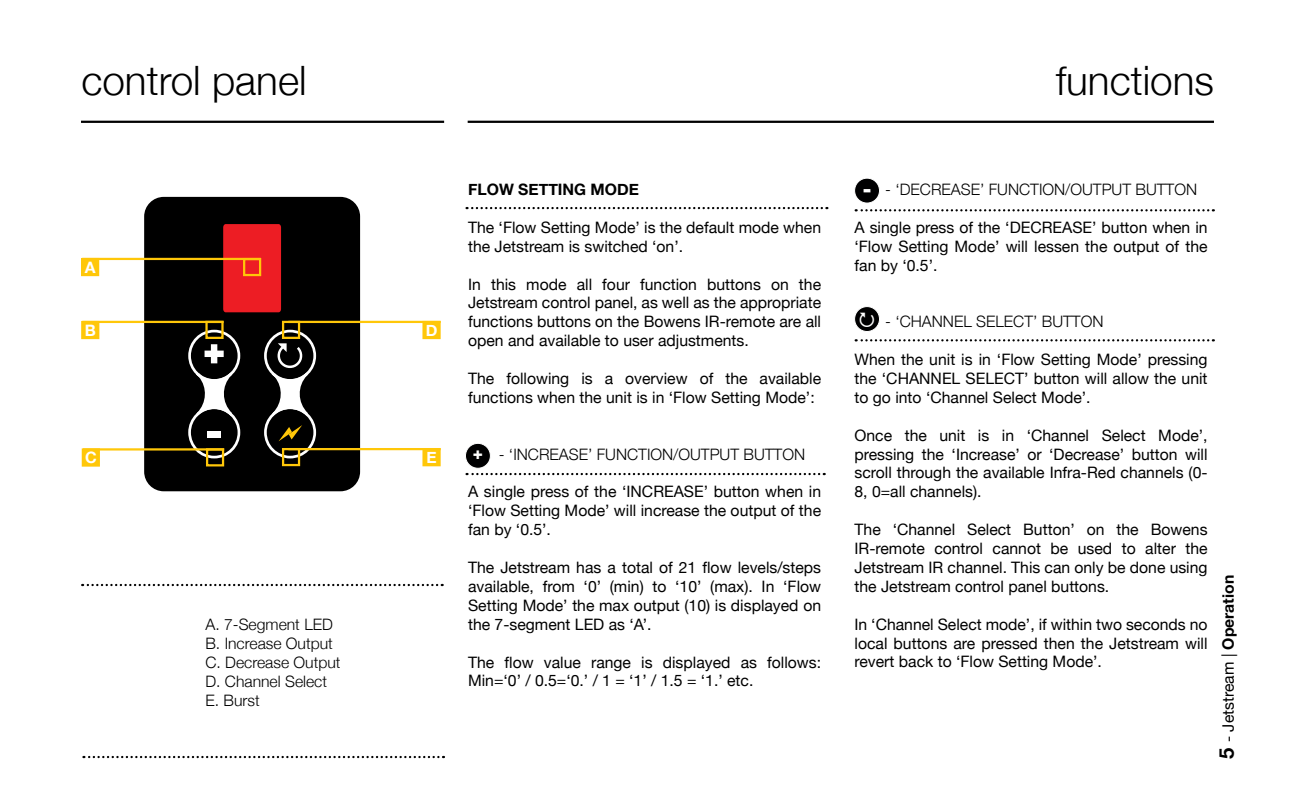
<style>
.page{position:relative;width:1295px;height:810px;background:#fff}
.page>*{position:absolute;margin:0;border:0;box-sizing:border-box;transform-origin:0 0}
.t1{font:300 40.5px "Helvetica Neue";color:#000}
.t2{font:900 condensed 21.82px "Helvetica Neue";color:#fff}
.t3{font:900 condensed 16.88px "Helvetica Neue";color:#fff}
.t4{font:15.75px/18.9px "Helvetica Neue";color:#000;text-align:justify}
.t5{font:300 15.75px/18.9px "Helvetica Neue";color:#000}
.t6{font:700 15.75px "Helvetica Neue";color:#000}
.t7{font:700 15.75px "Helvetica Neue";color:#fff}
.s1{font-weight:700;font-size:20.25px}
.s2{font-weight:700}
</style>
<div class="page">
<hr style="left:81px;top:121px;width:363px;height:2px;background:#000">
<div style="left:144px;top:197px;width:216px;height:294px;background:#000;border-radius:20px"></div>
<div style="left:188px;top:330px;width:52px;height:52px;border:3px solid #fff;border-radius:50%"></div>
<div style="left:188px;top:406px;width:52px;height:52px;border:3px solid #fff;border-radius:50%"></div>
<svg style="left:205px;top:344px;width:19px;height:19px"></svg>
<div style="left:207px;top:431px;width:14px;height:7px;background:#fff"></div>
<svg style="left:193px;top:370px;width:42px;height:48px"></svg>
<div style="left:264px;top:330px;width:52px;height:52px;border:3px solid #fff;border-radius:50%"></div>
<div style="left:264px;top:406px;width:52px;height:52px;border:3px solid #fff;border-radius:50%"></div>
<div style="left:223px;top:224px;width:58px;height:88px;background:#ed1d24;border-radius:3px"></div>
<svg style="left:279px;top:425px;width:23px;height:16px"></svg>
<svg style="left:269px;top:343px;width:42px;height:75px"></svg>
<svg style="left:82px;top:584px;width:361px;height:2px"></svg>
<svg style="left:83px;top:756px;width:361px;height:2px"></svg>
<div style="left:282px;top:321px;width:18px;height:18px;border:2px solid #ffc709"></div>
<hr style="left:288px;top:321px;width:153px;height:2px;background:#ffc709">
<div style="left:422px;top:321px;width:19px;height:18px;background:#ffc709;border:2px solid #ffc709"></div>
<div style="left:282px;top:448px;width:18px;height:18px;border:2px solid #ffc709"></div>
<hr style="left:288px;top:448px;width:153px;height:2px;background:#ffc709">
<div style="left:422px;top:448px;width:19px;height:18px;background:#ffc709;border:2px solid #ffc709"></div>
<div style="left:205px;top:321px;width:19px;height:18px;border:2px solid #ffc709"></div>
<hr style="left:82px;top:321px;width:142px;height:2px;background:#ffc709">
<div style="left:81px;top:321px;width:18px;height:18px;background:#ffc709"></div>
<div style="left:206px;top:448px;width:18px;height:18px;border:2px solid #ffc709"></div>
<hr style="left:83px;top:448px;width:141px;height:3px;background:#ffc709">
<div style="left:82px;top:448px;width:18px;height:19px;background:#ffc709;border:2px solid #ffc709"></div>
<div style="left:243px;top:258px;width:18px;height:18px;border:2px solid #ffc709"></div>
<hr style="left:82px;top:258px;width:179px;height:2px;background:#ffc709">
<div style="left:81px;top:258px;width:18px;height:18px;background:#ffc709"></div>
<hr style="left:468px;top:121px;width:746px;height:2px;background:#000">
<svg style="left:466px;top:207px;width:361px;height:2px"></svg>
<svg style="left:855px;top:209px;width:359px;height:2px"></svg>
<svg style="left:466px;top:473px;width:359px;height:2px"></svg>
<div style="left:465px;top:443px;width:25px;height:25px;background:#000001;border-radius:50%"></div>
<div style="left:465px;top:443px;width:25px;height:25px;border:1px solid #fff;border-radius:50%"></div>
<div style="left:854px;top:178px;width:25px;height:25px;background:#000001;border-radius:50%"></div>
<div style="left:854px;top:178px;width:25px;height:25px;border:1px solid #fff;border-radius:50%"></div>
<svg style="left:855px;top:339px;width:359px;height:2px"></svg>
<div style="left:854px;top:307px;width:25px;height:25px;background:#000001;border-radius:50%"></div>
<div style="left:854px;top:307px;width:25px;height:25px;border:1px solid #fff;border-radius:50%"></div>
<h1 class="t1" style="left:81px;top:56px;width:227px">control panel</h1>
<p class="t7" style="left:85px;top:258px;width:12px">A</p>
<p class="t7" style="left:85px;top:321px;width:13px">B</p>
<p class="t7" style="left:85px;top:448px;width:13px">C</p>
<p class="t5" style="left:205px;top:615px;width:137px">A. 7-Segment LED<br>B. Increase Output<br>C. Decrease Output<br>D. Channel Select<br>E. Burst</p>
<h1 class="t1" style="left:1055px;top:56px;width:160px">functions</h1>
<p class="t7" style="left:426px;top:321px;width:13px">D</p>
<p class="t7" style="left:426px;top:448px;width:12px">E</p>
<p class="t6" style="left:468px;top:180px;width:172px">FLOW SETTING MODE</p>
<p class="t4" style="left:468px;top:218px;width:354px">The ‘Flow Setting Mode’ is the default mode when the Jetstream is switched ‘on’.</p>
<p class="t4" style="left:468px;top:274px;width:354px">In this mode all four function buttons on the Jetstream control panel, as well as the appropriate functions buttons on the Bowens IR-remote are all open and available to user adjustments.</p>
<p class="t4" style="left:468px;top:369px;width:354px">The following is a overview of the available functions when the unit is in ‘Flow Setting Mode’:</p>
<p class="t5" style="left:499px;top:444px;width:308px">- ‘INCREASE’ FUNCTION/OUTPUT BUTTON</p>
<p class="t4" style="left:468px;top:482px;width:354px">A single press of the ‘INCREASE’ button when in ‘Flow Setting Mode’ will increase the output of the fan by ‘0.5’.</p>
<p class="t4" style="left:468px;top:558px;width:354px">The Jetstream has a total of 21 flow levels/steps available, from ‘0’ (min) to ‘10’ (max). In ‘Flow Setting Mode’ the max output (10) is displayed on the 7-segment LED as ‘A’.</p>
<p class="t4" style="left:468px;top:652px;width:354px">The flow value range is displayed as follows:<br>Min=‘0’ / 0.5=‘0.’ / 1 = ‘1’ / 1.5 = ‘1.’ etc.</p>
<p class="t3" style="left:473px;top:443px;width:12px">+</p>
<p class="t5" style="left:885px;top:180px;width:313px">- ‘DECREASE’ FUNCTION/OUTPUT BUTTON</p>
<p class="t4" style="left:854px;top:217px;width:354px">A single press of the ‘DECREASE’ button when in ‘Flow Setting Mode’ will lessen the output of the fan by ‘0.5’.</p>
<h2 class="t2" style="left:863px;top:176px;width:10px">-</h2>
<p class="t5" style="left:885px;top:312px;width:220px">- ‘CHANNEL SELECT’ BUTTON</p>
<p class="t4" style="left:854px;top:350px;width:354px">When the unit is in ‘Flow Setting Mode’ pressing the ‘CHANNEL SELECT’ button will allow the unit to go into ‘Channel Select Mode’.</p>
<p class="t4" style="left:854px;top:425px;width:354px">Once the unit is in ‘Channel Select Mode’, pressing the ‘Increase’ or ‘Decrease’ button will scroll through the available Infra-Red channels (0- 8, 0=all channels).</p>
<p class="t4" style="left:854px;top:520px;width:354px">The ‘Channel Select Button’ on the Bowens IR-remote control cannot be used to alter the Jetstream IR channel. This can only be done using the Jetstream control panel buttons.</p>
<p class="t4" style="left:854px;top:614px;width:354px">In ‘Channel Select mode’, if within two seconds no local buttons are pressed then the Jetstream will revert back to ‘Flow Setting Mode’.</p>
<p class="t4" style="left:1218px;top:759px;width:186px;rotate:-90deg"><span class="s1">5</span> - Jetstream | <span class="s2">Operation</span></p>
</div>
